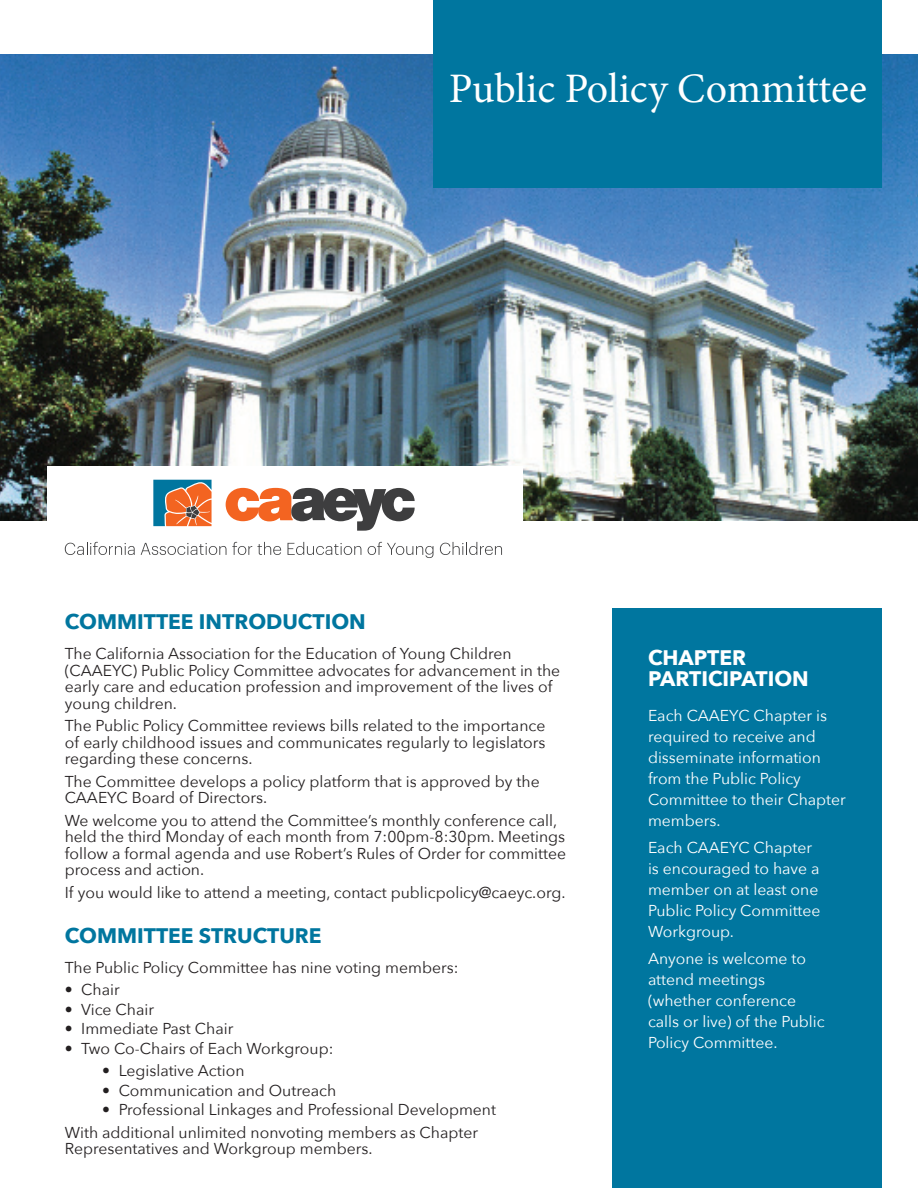
<style>
.page{position:relative;width:918px;height:1188px;background:#fff}
.page>*{position:absolute;margin:0;border:0;box-sizing:border-box;transform-origin:0 0}
.t1{font:42px "Minion Pro";color:#fff}
.t2{font:700 21px "Avenir Next";color:#00769f}
.t3{font:700 21px/21px "Avenir Next";color:#fff}
.t4{font:15.75px/16.5px "Avenir Next";color:#231f20}
.t5{font:15.75px/21px "Avenir Next";color:#fff}
</style>
<div class="page">
<div style="left:612px;top:608px;width:270px;height:580px;background:#00769f"></div>
<img style="left:0;top:54px;width:918px;height:467px">
<div style="left:434px;top:0;width:448px;height:187px;background:#00769f"></div>
<div style="left:48px;top:466px;width:475px;height:147px;background:#fff"></div>
<svg style="left:226px;top:488px;width:189px;height:43px"></svg>
<svg style="left:153px;top:480px;width:59px;height:46px;background:#9f7a65"></svg>
<svg style="left:65px;top:542px;width:70px;height:13px"></svg>
<svg style="left:141px;top:543px;width:85px;height:12px"></svg>
<svg style="left:232px;top:542px;width:49px;height:13px"></svg>
<svg style="left:288px;top:542px;width:73px;height:13px"></svg>
<svg style="left:368px;top:542px;width:65px;height:16px"></svg>
<svg style="left:440px;top:542px;width:62px;height:13px"></svg>
<h1 class="t1" style="left:449px;top:61px;width:420px">Public Policy Committee</h1>
<h2 class="t2" style="left:65px;top:604px;width:303px">COMMITTEE INTRODUCTION</h2>
<p class="t4" style="left:65px;top:645px;width:497px">The California Association for the Education of Young Children (CAAEYC) Public Policy Committee advocates for advancement in the early care and education profession and improvement of the lives of young children.</p>
<p class="t4" style="left:65px;top:717px;width:482px;text-align:justify">The Public Policy Committee reviews bills related to the importance of early childhood issues and communicates regularly to legislators regarding these concerns.</p>
<p class="t4" style="left:65px;top:773px;width:476px">The Committee develops a policy platform that is approved by the<br>CAAEYC Board of Directors.</p>
<p class="t4" style="left:65px;top:812px;width:503px">We welcome you to attend the Committee’s monthly conference call, held the third Monday of each month from 7:00pm-8:30pm. Meetings follow a formal agenda and use Robert’s Rules of Order for committee process and action.</p>
<p class="t4" style="left:65px;top:884px;width:502px">If you would like to attend a meeting, contact publicpolicy@caeyc.org.</p>
<h2 class="t2" style="left:65px;top:917px;width:258px">COMMITTEE STRUCTURE</h2>
<p class="t4" style="left:65px;top:958px;width:395px">The Public Policy Committee has nine voting members:</p>
<p class="t4" style="left:65px;top:981px;width:57px">• Chair</p>
<p class="t4" style="left:65px;top:1001px;width:91px">• Vice Chair</p>
<p class="t4" style="left:65px;top:1020px;width:170px">• Immediate Past Chair</p>
<p class="t4" style="left:65px;top:1040px;width:270px">• Two Co-Chairs of Each Workgroup:</p>
<p class="t4" style="left:102px;top:1062px;width:144px">• Legislative Action</p>
<p class="t4" style="left:102px;top:1082px;width:235px">• Communication and Outreach</p>
<p class="t4" style="left:65px;top:1098px;width:433px;line-height:22.5px;text-indent:38px">• Professional Linkages and Professional Development<br>With additional unlimited nonvoting members as Chapter</p>
<p class="t4" style="left:65px;top:1140px;width:309px">Representatives and Workgroup members.</p>
<h2 class="t3" style="left:648px;top:647px;width:162px">CHAPTER<br>PARTICIPATION</h2>
<p class="t5" style="left:648px;top:704px;width:200px">Each CAAEYC Chapter is required to receive and disseminate information from the Public Policy<br>Committee to their Chapter members.</p>
<p class="t5" style="left:648px;top:836px;width:174px">Each CAAEYC Chapter is encouraged to have a member on at least one<br>Public Policy Committee<br>Workgroup.</p>
<p class="t5" style="left:648px;top:947px;width:178px">Anyone is welcome to attend meetings (whether conference calls or live) of the Public<br>Policy Committee.</p>
</div>
